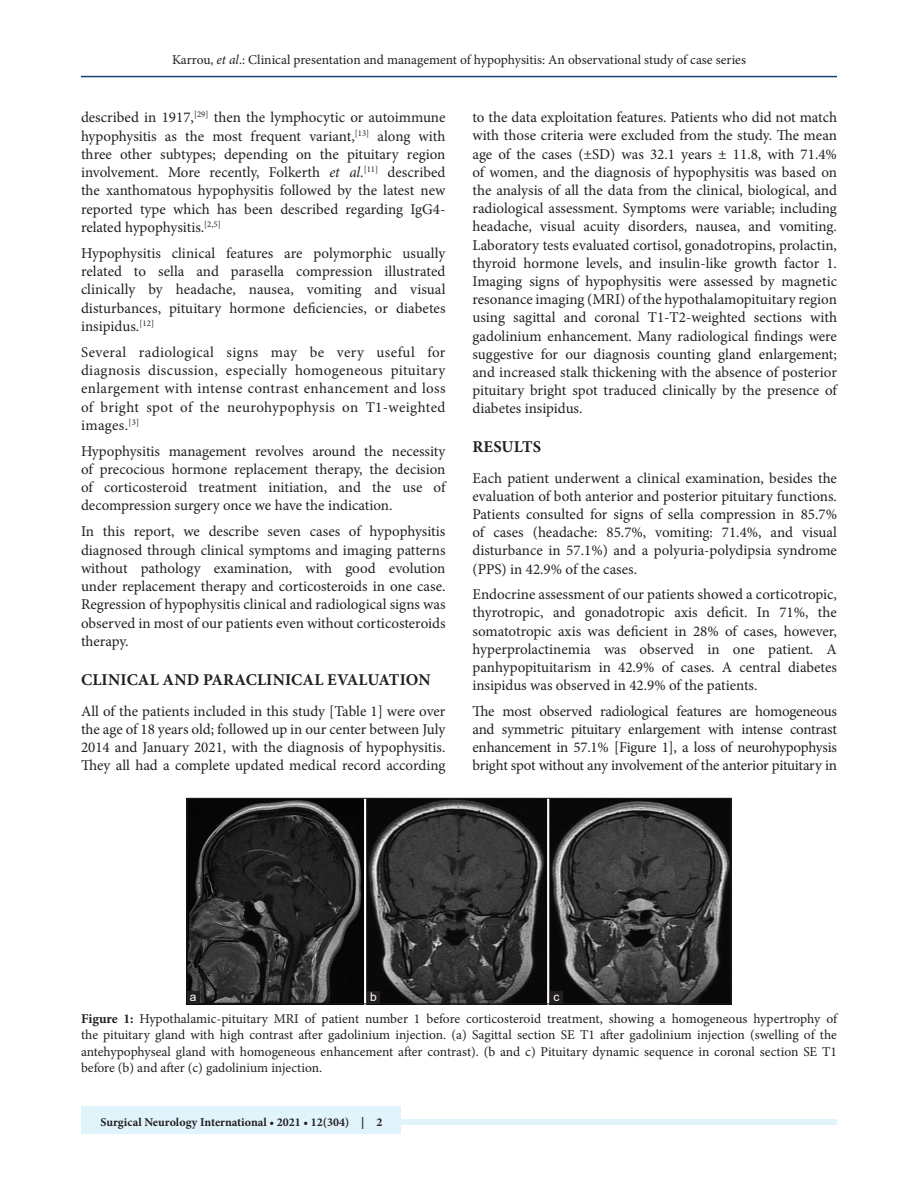
<style>
.page{position:relative;width:918px;height:1188px;background:#fff}
.page>*{position:absolute;margin:0;border:0;box-sizing:border-box;transform-origin:0 0}
.t1{font:700 16.5px "Minion Pro";letter-spacing:.01em;color:#231f20}
.TX{font:15px/18.1px "Minion Pro";color:#231f20;text-align:justify}
.FGC{font:13.5px/16.5px "Minion Pro";color:#231f20;text-align:justify}
.JF{font:700 12px "Minion Pro";color:#231f20}
.LABEL{font:12px "Arial";color:#fff}
.s1{font-style:italic}
.s2{font-weight:700}
</style>
<div class="page">
<hr style="left:81px;top:76px;width:756px;height:1px;background:#164077">
<div style="left:81px;top:1119px;width:756px;height:6px;background:#e1f4fc"></div>
<div style="left:81px;top:1106px;width:319px;height:28px;background:#e1f4fc"></div>
<img style="left:189px;top:800px;width:540px;height:202px">
<div style="left:187px;top:798px;width:544px;height:206px;border:1px solid #231f20"></div>
<div style="left:367px;top:991px;width:13px;height:13px;background:#231f20"></div>
<div style="left:550px;top:991px;width:13px;height:13px;background:#231f20"></div>
<div style="left:187px;top:991px;width:13px;height:13px;background:#231f20"></div>
<p class="FGC" style="left:172px;top:51px;width:575px">Karrou, <span class="s1">et al</span>.: Clinical presentation and management of hypophysitis: An observational study of case series</p>
<p class="TX" style="left:81px;top:108px;width:366px">described in 1917,<sup>[29]</sup> then the lymphocytic or autoimmune hypophysitis as the most frequent variant,<sup>[13]</sup> along with three other subtypes; depending on the pituitary region involvement. More recently, Folkerth <span class="s1">et al</span>.<sup>[11]</sup> described the xanthomatous hypophysitis followed by the latest new reported type which has been described regarding IgG4- related hypophysitis.<sup>[2,5]</sup></p>
<p class="TX" style="left:81px;top:244px;width:366px">Hypophysitis clinical features are polymorphic usually related to sella and parasella compression illustrated clinically by headache, nausea, vomiting and visual disturbances, pituitary hormone deficiencies, or diabetes insipidus.<sup>[12]</sup></p>
<p class="TX" style="left:81px;top:343px;width:366px">Several radiological signs may be very useful for diagnosis discussion, especially homogeneous pituitary enlargement with intense contrast enhancement and loss of bright spot of the neurohypophysis on T1-weighted images.<sup>[3]</sup></p>
<p class="TX" style="left:81px;top:442px;width:366px">Hypophysitis management revolves around the necessity of precocious hormone replacement therapy, the decision of corticosteroid treatment initiation, and the use of decompression surgery once we have the indication.</p>
<p class="TX" style="left:81px;top:522px;width:366px">In this report, we describe seven cases of hypophysitis diagnosed through clinical symptoms and imaging patterns without pathology examination, with good evolution under replacement therapy and corticosteroids in one case.<br>Regression of hypophysitis clinical and radiological signs was observed in most of our patients even without corticosteroids therapy.</p>
<h1 class="t1" style="left:81px;top:668px;width:351px">CLINICAL AND PARACLINICAL EVALUATION</h1>
<p class="TX" style="left:81px;top:702px;width:366px">All of the patients included in this study [Table 1] were over the age of 18 years old; followed up in our center between July 2014 and January 2021, with the diagnosis of hypophysitis.<br>They all had a complete updated medical record according</p>
<p class="TX" style="left:472px;top:108px;width:366px">to the data exploitation features. Patients who did not match with those criteria were excluded from the study. The mean age of the cases (±SD) was 32.1 years ± 11.8, with 71.4% of women, and the diagnosis of hypophysitis was based on the analysis of all the data from the clinical, biological, and radiological assessment. Symptoms were variable; including headache, visual acuity disorders, nausea, and vomiting.<br>Laboratory tests evaluated cortisol, gonadotropins, prolactin, thyroid hormone levels, and insulin-like growth factor 1.<br>Imaging signs of hypophysitis were assessed by magnetic resonance imaging (MRI) of the hypothalamopituitary region using sagittal and coronal T1-T2-weighted sections with gadolinium enhancement. Many radiological findings were suggestive for our diagnosis counting gland enlargement; and increased stalk thickening with the absence of posterior pituitary bright spot traduced clinically by the presence of diabetes insipidus.</p>
<h1 class="t1" style="left:473px;top:436px;width:70px">RESULTS</h1>
<p class="TX" style="left:472px;top:469px;width:366px">Each patient underwent a clinical examination, besides the evaluation of both anterior and posterior pituitary functions.<br>Patients consulted for signs of sella compression in 85.7% of cases (headache: 85.7%, vomiting: 71.4%, and visual disturbance in 57.1%) and a polyuria-polydipsia syndrome (PPS) in 42.9% of the cases.</p>
<p class="TX" style="left:472px;top:585px;width:366px">Endocrine assessment of our patients showed a corticotropic, thyrotropic, and gonadotropic axis deficit. In 71%, the somatotropic axis was deficient in 28% of cases, however, hyperprolactinemia was observed in one patient. A panhypopituitarism in 42.9% of cases. A central diabetes insipidus was observed in 42.9% of the patients.</p>
<p class="TX" style="left:472px;top:702px;width:366px">The most observed radiological features are homogeneous and symmetric pituitary enlargement with intense contrast enhancement in 57.1% [Figure 1], a loss of neurohypophysis bright spot without any involvement of the anterior pituitary in</p>
<p class="LABEL" style="left:190px;top:988px;width:8px">a</p>
<p class="LABEL" style="left:370px;top:988px;width:8px">b</p>
<p class="LABEL" style="left:553px;top:988px;width:7px">c</p>
<p class="FGC" style="left:81px;top:1010px;width:758px"><span class="s2">Figure 1:</span> Hypothalamic-pituitary MRI of patient number 1 before corticosteroid treatment, showing a homogeneous hypertrophy of the pituitary gland with high contrast after gadolinium injection. (a) Sagittal section SE T1 after gadolinium injection (swelling of the antehypophyseal gland with homogeneous enhancement after contrast). (b and c) Pituitary dynamic sequence in coronal section SE T1 before (b) and after (c) gadolinium injection.</p>
<p class="JF" style="left:100px;top:1113px;width:284px">Surgical Neurology International • 2021 • 12(304) | 2</p>
</div>
